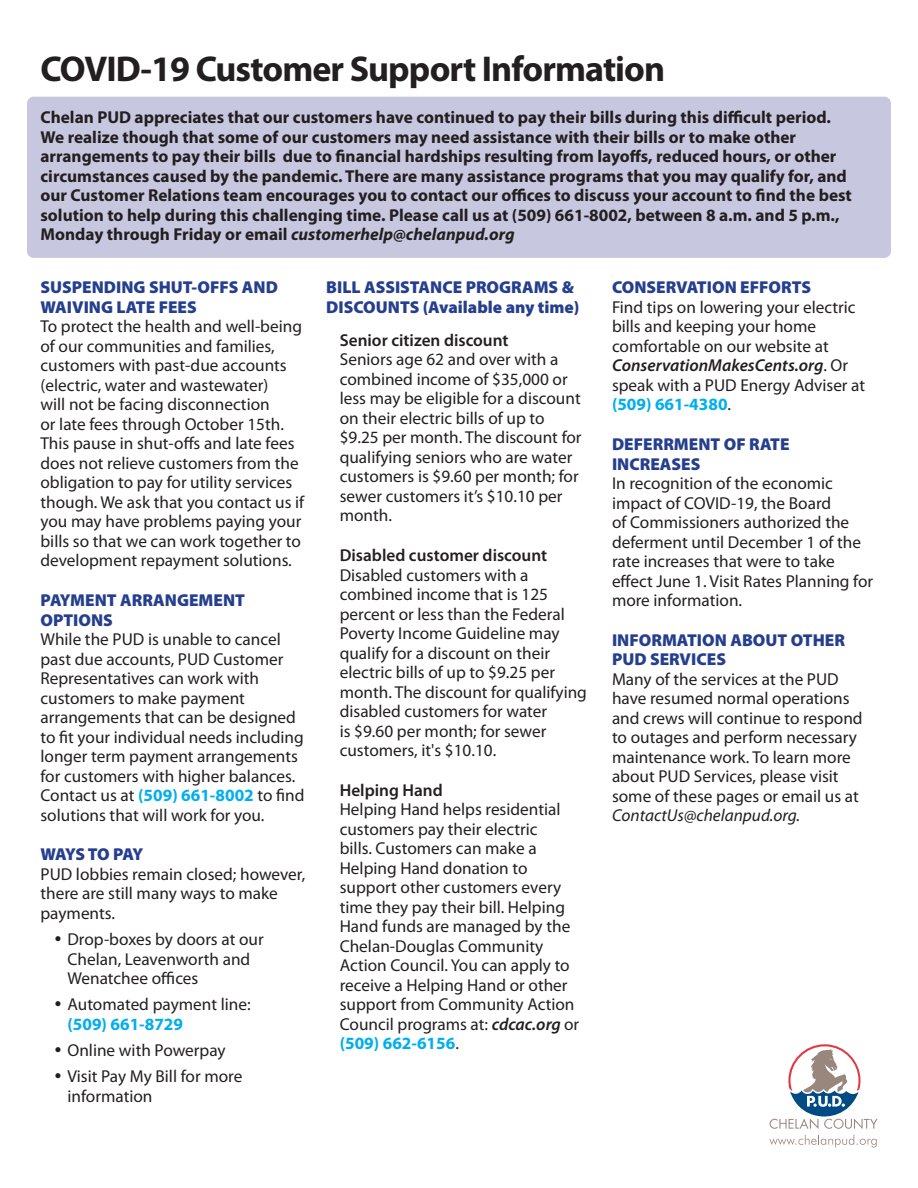
<style>
.page{position:relative;width:918px;height:1188px;background:#fff}
.page>*{position:absolute;margin:0;border:0;box-sizing:border-box;transform-origin:0 0}
.t1{font:700 36px "Myriad Pro";letter-spacing:-.025em;color:#231f20}
.t2{font:17.25px/19.5px "Myriad Pro";color:#231f20}
.t3{font:700 17.25px/19.5px "Myriad Pro";color:#231f20}
.t4{font:900 17.25px/19.5px "Myriad Pro";color:#253f8e}
.t5{font:600 17.25px "Myriad Pro";color:#231f20}
.t6{font:900 17.25px "Myriad Pro";letter-spacing:-.05em;color:#253f8e}
.s1{font-style:italic}
.s2{font-weight:700;color:#00aeef}
.s3{font-weight:600;font-style:italic}
</style>
<div class="page">
<div style="left:27px;top:97px;width:864px;height:161px;background:#c7c7e0;border-radius:7px"></div>
<svg style="left:770px;top:1044px;width:107px;height:85px"></svg>
<svg style="left:770px;top:1135px;width:107px;height:12px"></svg>
<p class="t1" style="left:40px;top:45px;width:626px">COVID-19 Customer Support Information</p>
<p class="t3" style="left:40px;top:107px;width:813px">Chelan PUD appreciates that our customers have continued to pay their bills during this difficult period.<br>We realize though that some of our customers may need assistance with their bills or to make other arrangements to pay their bills due to financial hardships resulting from layoffs, reduced hours, or other circumstances caused by the pandemic. There are many assistance programs that you may qualify for, and our Customer Relations team encourages you to contact our offices to discuss your account to find the best solution to help during this challenging time. Please call us at (509) 661-8002, between 8 a.m. and 5 p.m., Monday through Friday or email <span class="s1">customerhelp@chelanpud.org</span></p>
<p class="t4" style="left:40px;top:278px;width:239px">SUSPENDING SHUT-OFFS AND<br>WAIVING LATE FEES</p>
<p class="t2" style="left:40px;top:317px;width:265px">To protect the health and well-being of our communities and families, customers with past-due accounts (electric, water and wastewater)<br>will not be facing disconnection<br>or late fees through October 15th.<br>This pause in shut-offs and late fees does not relieve customers from the obligation to pay for utility services though. We ask that you contact us if you may have problems paying your bills so that we can work together to development repayment solutions.</p>
<p class="t4" style="left:40px;top:591px;width:206px">PAYMENT ARRANGEMENT<br>OPTIONS</p>
<p class="t2" style="left:40px;top:629px;width:266px">While the PUD is unable to cancel past due accounts, PUD Customer Representatives can work with customers to make payment arrangements that can be designed to fit your individual needs including longer term payment arrangements for customers with higher balances.<br>Contact us at <span class="s2">(509) 661-8002</span> to find solutions that will work for you.</p>
<p class="t6" style="left:40px;top:845px;width:104px">WAYS TO PAY</p>
<p class="t2" style="left:40px;top:864px;width:266px">PUD lobbies remain closed; however, there are still many ways to make payments.</p>
<p class="t2" style="left:68px;top:929px;width:198px">Drop-boxes by doors at our<br>Chelan, Leavenworth and<br>Wenatchee offices</p>
<p class="t2" style="left:68px;top:995px;width:185px">Automated payment line: <span class="s2">(509) 661-8729</span></p>
<p class="t2" style="left:68px;top:1040px;width:160px">Online with Powerpay</p>
<p class="t2" style="left:68px;top:1067px;width:176px">Visit Pay My Bill for more information</p>
<p class="t4" style="left:326px;top:278px;width:255px">BILL ASSISTANCE PROGRAMS &amp;<br>DISCOUNTS (Available any time)</p>
<p class="t5" style="left:340px;top:329px;width:170px">Senior citizen discount</p>
<p class="t2" style="left:340px;top:350px;width:243px">Seniors age 62 and over with a combined income of $35,000 or less may be eligible for a discount on their electric bills of up to $9.25 per month. The discount for qualifying seniors who are water customers is $9.60 per month; for sewer customers it’s $10.10 per month.</p>
<p class="t5" style="left:340px;top:544px;width:209px">Disabled customer discount</p>
<p class="t2" style="left:340px;top:565px;width:249px">Disabled customers with a combined income that is 125 percent or less than the Federal<br>Poverty Income Guideline may qualify for a discount on their electric bills of up to $9.25 per month. The discount for qualifying disabled customers for water<br>is $9.60 per month; for sewer customers, it's $10.10.</p>
<p class="t5" style="left:340px;top:779px;width:104px">Helping Hand</p>
<p class="t2" style="left:340px;top:800px;width:241px">Helping Hand helps residential customers pay their electric<br>bills. Customers can make a<br>Helping Hand donation to support other customers every time they pay their bill. Helping<br>Hand funds are managed by the<br>Chelan-Douglas Community<br>Action Council. You can apply to receive a Helping Hand or other support from Community Action<br>Council programs at: <span class="s3">cdcac.org</span> or <span class="s2">(509) 662-6156</span>.</p>
<p class="t4" style="left:612px;top:278px;width:201px">CONSERVATION EFFORTS</p>
<p class="t2" style="left:612px;top:297px;width:255px">Find tips on lowering your electric bills and keeping your home comfortable on our website at<br><span class="s3">ConservationMakesCents.org</span>. Or speak with a PUD Energy Adviser at <span class="s2">(509) 661-4380</span>.</p>
<p class="t4" style="left:612px;top:435px;width:179px">DEFERRMENT OF RATE<br>INCREASES</p>
<p class="t2" style="left:612px;top:473px;width:263px">In recognition of the economic impact of COVID-19, the Board<br>of Commissioners authorized the deferment until December 1 of the rate increases that were to take effect June 1. Visit Rates Planning for more information.</p>
<p class="t4" style="left:612px;top:630px;width:235px">INFORMATION ABOUT OTHER<br>PUD SERVICES</p>
<p class="t2" style="left:612px;top:669px;width:252px">Many of the services at the PUD have resumed normal operations and crews will continue to respond to outages and perform necessary maintenance work. To learn more about PUD Services, please visit some of these pages or email us at<br><span class="s1">ContactUs@chelanpud.org.</span></p>
</div>
